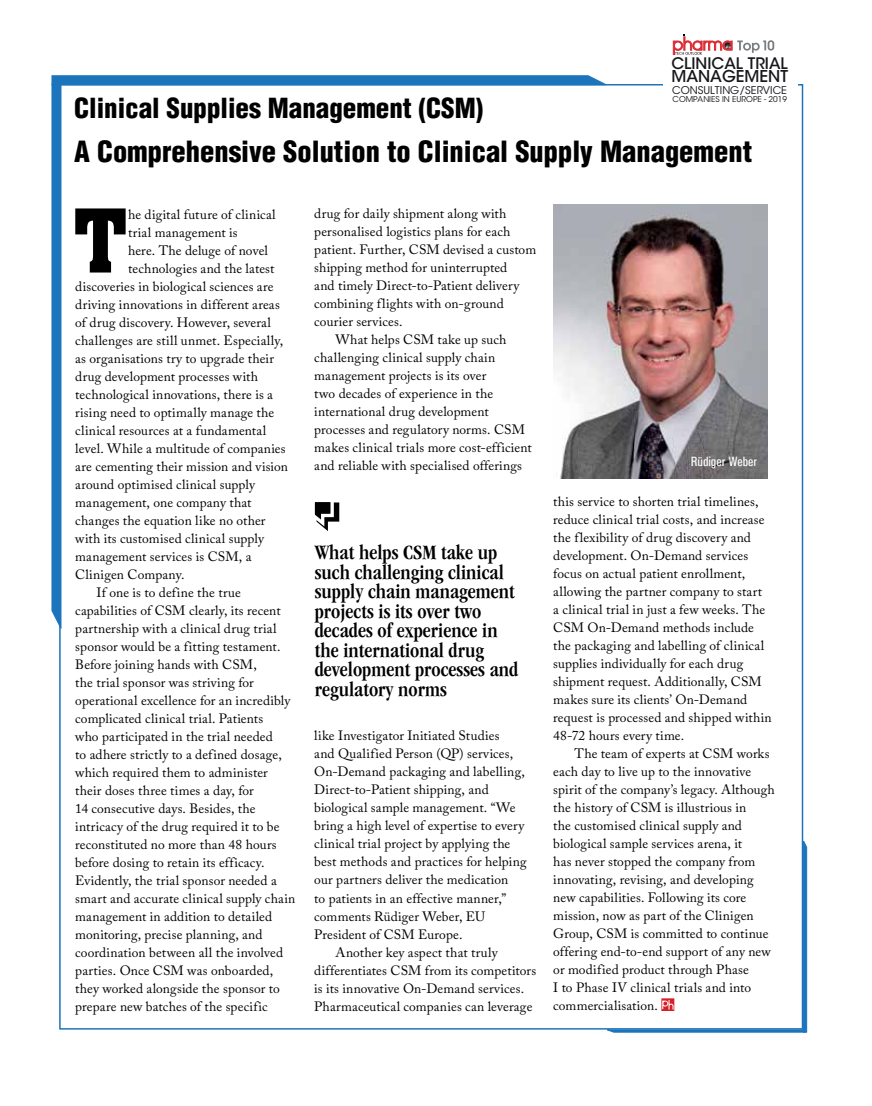
<style>
.page{position:relative;width:872px;height:1106px;background:#fff}
.page>*{position:absolute;margin:0;border:0;box-sizing:border-box;transform-origin:0 0}
.t1{font:86.1px "Aachen BT";color:#000}
.t2{font:900 condensed 28.5px "Helvetica";color:#000}
.t3{font:900 condensed 27px "Helvetica";color:#000}
.t4{font:21px/19.5px "Garry Mondrian Cond 5 S Bld SH";color:#000}
.t5{font:500 16.2px "ITC Avant Garde Std";color:#17171c}
.t6{font:500 15.75px "ITC Avant Garde Std";color:#17171c}
.t7{font:13.5px/18px "Adobe Caslon Pro";letter-spacing:.01em;color:#000}
.t8{font:13.5px "Univers Condensed";color:#fff}
.t9{font:10.65px "ITC Avant Garde Std";color:#17171c}
.t10{font:7.95px "ITC Avant Garde Std";color:#17171c}
</style>
<div class="page">
<svg style="left:606px;top:840px;width:201px;height:192px"></svg>
<svg style="left:51px;top:75px;width:556px;height:554px"></svg>
<img style="left:553px;top:204px;width:214px;height:274px">
<svg style="left:672px;top:35px;width:102px;height:20px"></svg>
<p class="t6" style="left:671px;top:53px;width:118px">CLINICAL TRIAL</p>
<p class="t5" style="left:671px;top:66px;width:118px">MANAGEMENT</p>
<p class="t9" style="left:672px;top:84px;width:116px">CONSULTING/SERVICE</p>
<p class="t10" style="left:672px;top:94px;width:116px">COMPANIES IN EUROPE - 2019</p>
<h3 class="t3" style="left:74px;top:91px;width:410px">Clinical Supplies Management (CSM)</h3>
<h2 class="t2" style="left:74px;top:134px;width:679px">A Comprehensive Solution to Clinical Supply Management</h2>
<h1 class="t1" style="left:73px;top:187px;width:57px">T</h1>
<p class="t7" style="left:128px;top:205px;width:149px">he digital future of clinical</p>
<p class="t7" style="left:128px;top:223px;width:111px">trial management is</p>
<p class="t7" style="left:128px;top:241px;width:141px">here. The deluge of novel</p>
<p class="t7" style="left:128px;top:259px;width:148px">technologies and the latest</p>
<p class="t7" style="left:75px;top:277px;width:200px">discoveries in biological sciences are</p>
<p class="t7" style="left:75px;top:295px;width:206px">driving innovations in different areas</p>
<p class="t7" style="left:75px;top:313px;width:197px">of drug discovery. However, several</p>
<p class="t7" style="left:75px;top:331px;width:209px">challenges are still unmet. Especially,</p>
<p class="t7" style="left:75px;top:349px;width:200px">as organisations try to upgrade their</p>
<p class="t7" style="left:75px;top:367px;width:184px">drug development processes with</p>
<p class="t7" style="left:75px;top:385px;width:199px">technological innovations, there is a</p>
<p class="t7" style="left:75px;top:403px;width:200px">rising need to optimally manage the</p>
<p class="t7" style="left:75px;top:421px;width:192px">clinical resources at a fundamental</p>
<p class="t7" style="left:75px;top:439px;width:212px">level. While a multitude of companies</p>
<p class="t7" style="left:75px;top:457px;width:214px">are cementing their mission and vision</p>
<p class="t7" style="left:75px;top:475px;width:181px">around optimised clinical supply</p>
<p class="t7" style="left:75px;top:493px;width:178px">management, one company that</p>
<p class="t7" style="left:75px;top:511px;width:192px">changes the equation like no other</p>
<p class="t7" style="left:75px;top:529px;width:190px">with its customised clinical supply</p>
<p class="t7" style="left:75px;top:547px;width:178px">management services is CSM, a</p>
<p class="t7" style="left:75px;top:565px;width:111px">Clinigen Company.</p>
<p class="t7" style="left:97px;top:583px;width:146px">If one is to define the true</p>
<p class="t7" style="left:75px;top:601px;width:207px">capabilities of CSM clearly, its recent</p>
<p class="t7" style="left:75px;top:619px;width:203px">partnership with a clinical drug trial</p>
<p class="t7" style="left:75px;top:637px;width:207px">sponsor would be a fitting testament.</p>
<p class="t7" style="left:75px;top:655px;width:183px">Before joining hands with CSM,</p>
<p class="t7" style="left:75px;top:673px;width:180px">the trial sponsor was striving for</p>
<p class="t7" style="left:75px;top:691px;width:217px">operational excellence for an incredibly</p>
<p class="t7" style="left:75px;top:709px;width:189px">complicated clinical trial. Patients</p>
<p class="t7" style="left:75px;top:727px;width:199px">who participated in the trial needed</p>
<p class="t7" style="left:75px;top:745px;width:208px">to adhere strictly to a defined dosage,</p>
<p class="t7" style="left:75px;top:763px;width:194px">which required them to administer</p>
<p class="t7" style="left:75px;top:781px;width:180px">their doses three times a day, for</p>
<p class="t7" style="left:75px;top:799px;width:182px">14 consecutive days. Besides, the</p>
<p class="t7" style="left:75px;top:817px;width:206px">intricacy of the drug required it to be</p>
<p class="t7" style="left:75px;top:835px;width:203px">reconstituted no more than 48 hours</p>
<p class="t7" style="left:75px;top:853px;width:191px">before dosing to retain its efficacy.</p>
<p class="t7" style="left:75px;top:871px;width:203px">Evidently, the trial sponsor needed a</p>
<p class="t7" style="left:75px;top:889px;width:221px">smart and accurate clinical supply chain</p>
<p class="t7" style="left:75px;top:907px;width:198px">management in addition to detailed</p>
<p class="t7" style="left:75px;top:925px;width:189px">monitoring, precise planning, and</p>
<p class="t7" style="left:75px;top:943px;width:209px">coordination between all the involved</p>
<p class="t7" style="left:75px;top:961px;width:199px">parties. Once CSM was onboarded,</p>
<p class="t7" style="left:75px;top:979px;width:206px">they worked alongside the sponsor to</p>
<p class="t7" style="left:75px;top:997px;width:194px">prepare new batches of the specific</p>
<p class="t7" style="left:314px;top:205px;width:194px">drug for daily shipment along with</p>
<p class="t7" style="left:314px;top:223px;width:198px">personalised logistics plans for each</p>
<p class="t7" style="left:314px;top:241px;width:223px">patient. Further, CSM devised a custom</p>
<p class="t7" style="left:314px;top:259px;width:194px">shipping method for uninterrupted</p>
<p class="t7" style="left:314px;top:277px;width:206px">and timely Direct-to-Patient delivery</p>
<p class="t7" style="left:314px;top:295px;width:191px">combining flights with on-ground</p>
<p class="t7" style="left:314px;top:313px;width:90px">courier services.</p>
<p class="t7" style="left:335px;top:331px;width:172px">What helps CSM take up such</p>
<p class="t7" style="left:314px;top:349px;width:182px">challenging clinical supply chain</p>
<p class="t7" style="left:314px;top:367px;width:174px">management projects is its over</p>
<p class="t7" style="left:314px;top:385px;width:180px">two decades of experience in the</p>
<p class="t7" style="left:314px;top:403px;width:176px">international drug development</p>
<p class="t7" style="left:314px;top:420px;width:212px">processes and regulatory norms. CSM</p>
<p class="t7" style="left:314px;top:438px;width:219px">makes clinical trials more cost-efficient</p>
<p class="t7" style="left:314px;top:456px;width:209px">and reliable with specialised offerings</p>
<h3 class="t4" style="left:315px;top:541px;width:205px">What helps CSM take up such challenging clinical supply chain management projects is its over two decades of experience in the international drug development processes and regulatory norms</h3>
<p class="t7" style="left:314px;top:726px;width:187px">like Investigator Initiated Studies</p>
<p class="t7" style="left:314px;top:744px;width:200px">and Qualified Person (QP) services,</p>
<p class="t7" style="left:314px;top:762px;width:212px">On-Demand packaging and labelling,</p>
<p class="t7" style="left:314px;top:780px;width:176px">Direct-to-Patient shipping, and</p>
<p class="t7" style="left:314px;top:798px;width:203px">biological sample management. “We</p>
<p class="t7" style="left:314px;top:816px;width:211px">bring a high level of expertise to every</p>
<p class="t7" style="left:314px;top:834px;width:198px">clinical trial project by applying the</p>
<p class="t7" style="left:314px;top:852px;width:214px">best methods and practices for helping</p>
<p class="t7" style="left:314px;top:870px;width:196px">our partners deliver the medication</p>
<p class="t7" style="left:314px;top:888px;width:193px">to patients in an effective manner,”</p>
<p class="t7" style="left:314px;top:906px;width:172px">comments Rüdiger Weber, EU</p>
<p class="t7" style="left:314px;top:924px;width:150px">President of CSM Europe.</p>
<p class="t7" style="left:335px;top:942px;width:164px">Another key aspect that truly</p>
<p class="t7" style="left:314px;top:960px;width:223px">differentiates CSM from its competitors</p>
<p class="t7" style="left:314px;top:978px;width:211px">is its innovative On-Demand services.</p>
<p class="t7" style="left:314px;top:996px;width:220px">Pharmaceutical companies can leverage</p>
<p class="t8" style="left:691px;top:453px;width:68px">Rüdiger Weber</p>
<p class="t7" style="left:553px;top:492px;width:220px">this service to shorten trial timelines, reduce clinical trial costs, and increase the flexibility of drug discovery and development. On-Demand services focus on actual patient enrollment, allowing the partner company to start<br>a clinical trial in just a few weeks. The CSM On-Demand methods include the packaging and labelling of clinical supplies individually for each drug shipment request. Additionally, CSM makes sure its clients’ On-Demand request is processed and shipped within 48-72 hours every time.</p>
<p class="t7" style="left:553px;top:744px;width:223px;text-indent:21px">The team of experts at CSM works each day to live up to the innovative spirit of the company’s legacy. Although the history of CSM is illustrious in<br>the customised clinical supply and biological sample services arena, it<br>has never stopped the company from innovating, revising, and developing new capabilities. Following its core mission, now as part of the Clinigen Group, CSM is committed to continue offering end-to-end support of any new or modified product through Phase<br>I to Phase IV clinical trials and into commercialisation.</p>
</div>
